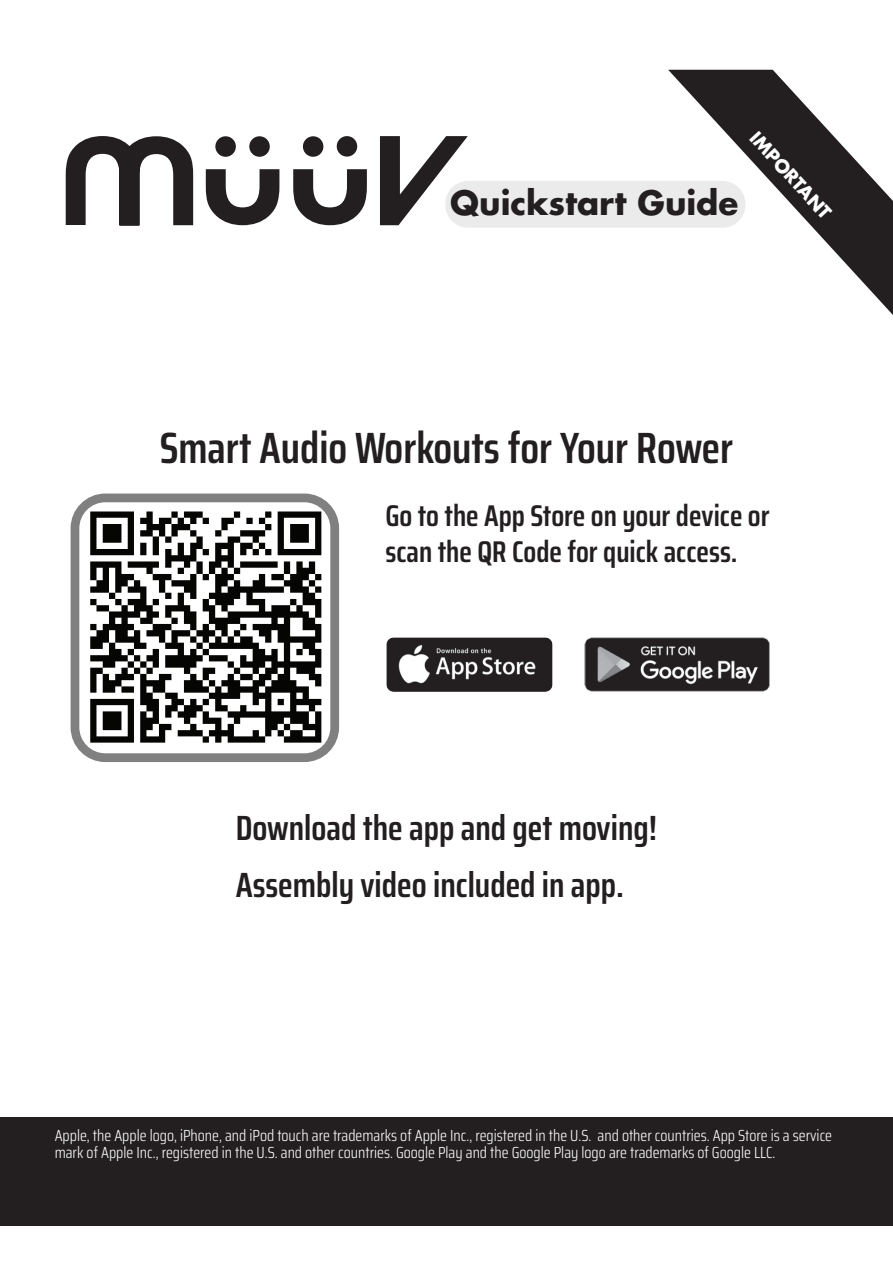
<style>
.page{position:relative;width:893px;height:1263px;background:#fff}
.page>*{position:absolute;margin:0;border:0;box-sizing:border-box;transform-origin:0 0}
.t1{font:600 43.8px "Saira Condensed";color:#231f20}
.t2{font:600 34.95px/57.2px "Saira Condensed";color:#231f20}
.t3{font:700 32.55px "Futura";color:#231f20}
.t4{font:600 30px/36px "Saira Condensed";color:#231f20}
.t5{font:700 17.7px "Futura";color:#fff}
.t6{font:300 16.05px/17.5px "Saira Condensed";color:#fff}
</style>
<div class="page">
<div style="left:445px;top:181px;width:300px;height:47px;background:#ebebec;border-radius:23px"></div>
<svg style="left:66px;top:136px;width:402px;height:90px"></svg>
<svg style="left:668px;top:70px;width:225px;height:245px"></svg>
<svg style="left:71px;top:493px;width:268px;height:269px"></svg>
<div style="left:0;top:1118px;width:893px;height:107px;background:#231f20"></div>
<img style="left:386px;top:637px;width:167px;height:54px">
<img style="left:584px;top:637px;width:185px;height:55px">
<svg style="left:90px;top:511px;width:231px;height:232px"></svg>
<h3 class="t3" style="left:450px;top:181px;width:290px">Quickstart Guide</h3>
<p class="t5" style="left:762px;top:127px;width:111px;rotate:47deg">IMPORTANT</p>
<h1 class="t1" style="left:160px;top:413px;width:575px">Smart Audio Workouts for Your Rower</h1>
<h3 class="t4" style="left:385px;top:496px;width:386px">Go to the App Store on your device or scan the QR Code for quick access.</h3>
<h2 class="t2" style="left:236px;top:798px;width:423px">Download the app and get moving!<br>Assembly video included in app.</h2>
<p class="t6" style="left:55px;top:1126px;width:779px">Apple, the Apple logo, iPhone, and iPod touch are trademarks of Apple Inc., registered in the U.S. and other countries. App Store is a service mark of Apple Inc., registered in the U.S. and other countries. Google Play and the Google Play logo are trademarks of Google LLC.</p>
</div>
